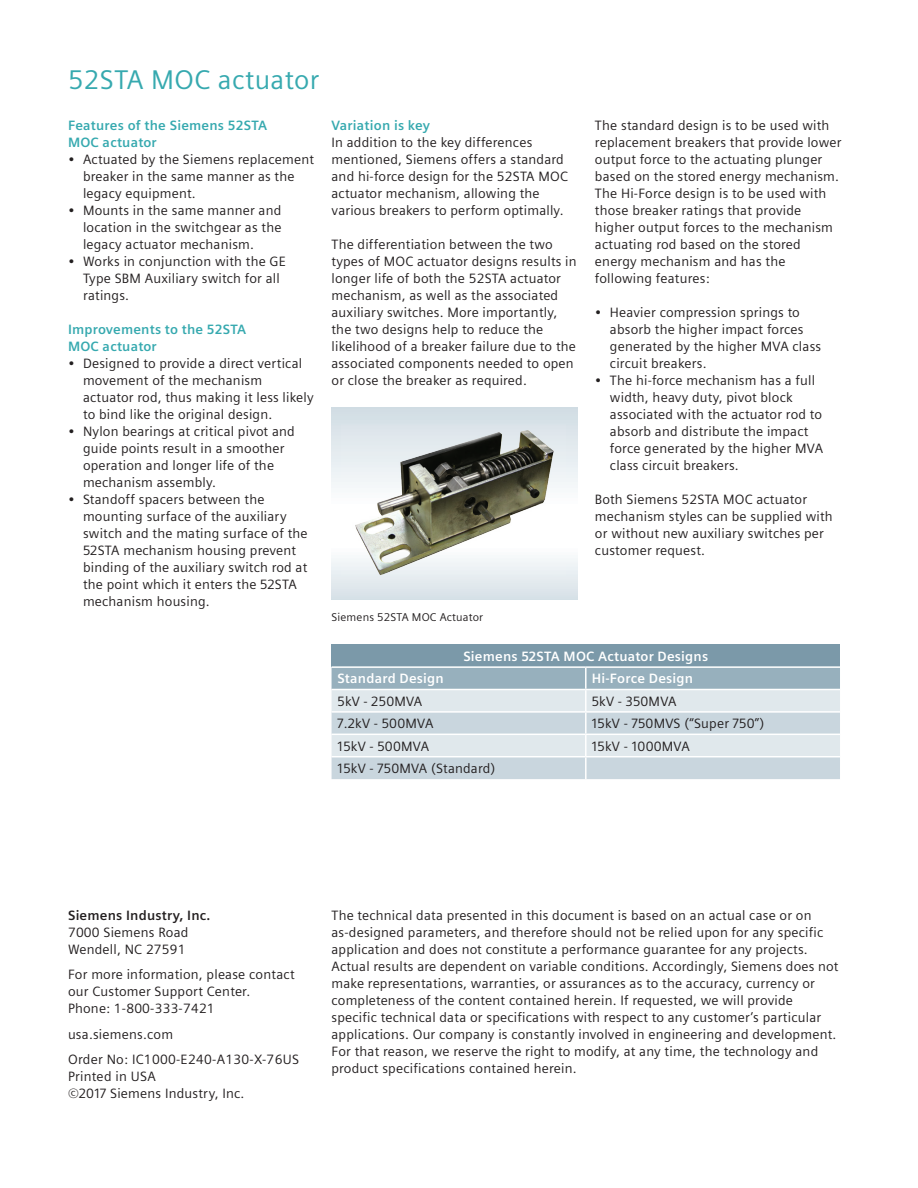
<style>
.page{position:relative;width:918px;height:1188px;background:#fff}
.page>*{position:absolute;margin:0;border:0;box-sizing:border-box;transform-origin:0 0}
._01__Headline__22pt{font:27px "Siemens Sans";letter-spacing:.015em;color:#36a9af}
._04__Copy___9pt{font:13.5px/17px "Siemens Sans";letter-spacing:.015em;color:#231f20}
._04__Copy___9pt_4mm{font:13.5px/17px "Siemens Sans";letter-spacing:.015em;color:#231f20}
.Bulleted_text{font:13.5px/17px "Siemens Sans";letter-spacing:.015em;color:#231f20}
._03__Body_text__9pt{font:13.5px "Siemens Sans";letter-spacing:.015em;color:#231f20}
._04__Copy___9pt-2{font:700 13.5px/17px "Siemens Sans";letter-spacing:.015em;color:#36a9af}
._03__Body_text__9pt-2{font:700 13.5px "Siemens Sans";letter-spacing:.015em;color:#fff}
._03__Body_text_headl{font:700 13.5px "Siemens Sans";letter-spacing:.015em;color:#231f20}
._04__Copy___9pt-3{font:11.25px "Siemens Sans";letter-spacing:.015em;color:#231f20}
.s1{font-weight:700;color:#36a9af}
</style>
<div class="page">
<div style="left:332px;top:645px;width:508px;height:22px;background:#7b99a9"></div>
<svg style="left:332px;top:668px;width:508px;height:111px;background:#c8d6dd"></svg>
<hr style="left:332px;top:666px;width:254px;height:2px;background:#fff">
<hr style="left:586px;top:666px;width:254px;height:2px;background:#fff">
<hr style="left:585px;top:668px;width:2px;height:21px;background:#fff">
<hr style="left:332px;top:689px;width:254px;height:1px;background:#fff">
<hr style="left:586px;top:689px;width:254px;height:1px;background:#fff">
<hr style="left:585px;top:690px;width:2px;height:21px;background:#fff">
<hr style="left:332px;top:711px;width:254px;height:2px;background:#fff">
<hr style="left:586px;top:711px;width:254px;height:2px;background:#fff">
<hr style="left:585px;top:713px;width:2px;height:21px;background:#fff">
<hr style="left:332px;top:734px;width:254px;height:1px;background:#fff">
<hr style="left:586px;top:734px;width:254px;height:1px;background:#fff">
<hr style="left:585px;top:735px;width:2px;height:21px;background:#fff">
<hr style="left:332px;top:756px;width:254px;height:1px;background:#fff">
<hr style="left:586px;top:756px;width:254px;height:1px;background:#fff">
<hr style="left:585px;top:757px;width:2px;height:22px;background:#fff">
<svg style="left:332px;top:407px;width:246px;height:192px;background:#dfe7ec"></svg>
<img style="left:341px;top:425px;width:225px;height:151px">
<p class="_01__Headline__22pt" style="left:68px;top:64px;width:253px">52STA MOC actuator</p>
<p class="_04__Copy___9pt-2" style="left:68px;top:117px;width:201px">Features of the Siemens 52STA<br>MOC actuator</p>
<p class="_04__Copy___9pt" style="left:83px;top:151px;width:232px;text-indent:-15px">• Actuated by the Siemens replacement breaker in the same manner as the legacy equipment.</p>
<p class="Bulleted_text" style="left:83px;top:202px;width:200px;text-align:justify;text-indent:-15px">• Mounts in the same manner and location in the switchgear as the legacy actuator mechanism.</p>
<p class="Bulleted_text" style="left:83px;top:253px;width:205px;text-indent:-15px">• Works in conjunction with the GE<br>Type SBM Auxiliary switch for all ratings.</p>
<p class="_04__Copy___9pt-2" style="left:68px;top:321px;width:180px">Improvements to the 52STA<br>MOC actuator</p>
<p class="Bulleted_text" style="left:83px;top:355px;width:232px;text-indent:-15px">• Designed to provide a direct vertical movement of the mechanism actuator rod, thus making it less likely to bind like the original design.</p>
<p class="Bulleted_text" style="left:83px;top:423px;width:213px;text-indent:-15px">• Nylon bearings at critical pivot and guide points result in a smoother operation and longer life of the mechanism assembly.</p>
<p class="Bulleted_text" style="left:83px;top:491px;width:226px;text-indent:-15px">• Standoff spacers between the mounting surface of the auxiliary switch and the mating surface of the<br>52STA mechanism housing prevent binding of the auxiliary switch rod at the point which it enters the 52STA mechanism housing.</p>
<p class="_04__Copy___9pt" style="left:332px;top:117px;width:238px"><span class="s1">Variation is key<br></span>In addition to the key differences mentioned, Siemens offers a standard and hi-force design for the 52STA MOC actuator mechanism, allowing the various breakers to perform optimally.</p>
<p class="_04__Copy___9pt" style="left:332px;top:236px;width:247px">The differentiation between the two types of MOC actuator designs results in longer life of both the 52STA actuator mechanism, as well as the associated auxiliary switches. More importantly, the two designs help to reduce the likelihood of a breaker failure due to the associated components needed to open or close the breaker as required.</p>
<p class="_04__Copy___9pt" style="left:595px;top:117px;width:248px">The standard design is to be used with replacement breakers that provide lower output force to the actuating plunger based on the stored energy mechanism.<br>The Hi-Force design is to be used with those breaker ratings that provide higher output forces to the mechanism actuating rod based on the stored energy mechanism and has the following features:</p>
<p class="Bulleted_text" style="left:610px;top:304px;width:213px;text-indent:-15px">• Heavier compression springs to absorb the higher impact forces generated by the higher MVA class circuit breakers.</p>
<p class="Bulleted_text" style="left:610px;top:372px;width:215px;text-indent:-15px">• The hi-force mechanism has a full width, heavy duty, pivot block associated with the actuator rod to absorb and distribute the impact force generated by the higher MVA class circuit breakers.</p>
<p class="_04__Copy___9pt" style="left:595px;top:491px;width:239px">Both Siemens 52STA MOC actuator mechanism styles can be supplied with or without new auxiliary switches per customer request.</p>
<p class="_04__Copy___9pt-3" style="left:332px;top:611px;width:153px">Siemens 52STA MOC Actuator</p>
<p class="_03__Body_text__9pt-2" style="left:463px;top:649px;width:246px">Siemens 52STA MOC Actuator Designs</p>
<p class="_03__Body_text__9pt-2" style="left:338px;top:671px;width:108px">Standard Design</p>
<p class="_03__Body_text__9pt-2" style="left:592px;top:671px;width:103px">Hi-Force Design</p>
<p class="_03__Body_text__9pt" style="left:338px;top:694px;width:86px">5kV - 250MVA</p>
<p class="_03__Body_text__9pt" style="left:592px;top:694px;width:86px">5kV - 350MVA</p>
<p class="_03__Body_text__9pt" style="left:338px;top:716px;width:97px">7.2kV - 500MVA</p>
<p class="_03__Body_text__9pt" style="left:592px;top:716px;width:174px">15kV - 750MVS (“Super 750”)</p>
<p class="_03__Body_text__9pt" style="left:338px;top:738px;width:93px">15kV - 500MVA</p>
<p class="_03__Body_text__9pt" style="left:592px;top:738px;width:99px">15kV - 1000MVA</p>
<p class="_03__Body_text__9pt" style="left:338px;top:761px;width:159px">15kV - 750MVA (Standard)</p>
<p class="_03__Body_text_headl" style="left:68px;top:907px;width:144px">Siemens Industry, Inc.</p>
<p class="_04__Copy___9pt_4mm" style="left:68px;top:924px;width:122px">7000 Siemens Road<br>Wendell, NC 27591</p>
<p class="_04__Copy___9pt_4mm" style="left:68px;top:966px;width:228px">For more information, please contact our Customer Support Center.<br>Phone: 1-800-333-7421</p>
<p class="_04__Copy___9pt_4mm" style="left:68px;top:1026px;width:107px">usa.siemens.com</p>
<p class="_04__Copy___9pt_4mm" style="left:68px;top:1051px;width:232px">Order No: IC1000-E240-A130-X-76US<br>Printed in USA<br>©2017 Siemens Industry, Inc.</p>
<p class="_04__Copy___9pt_4mm" style="left:332px;top:907px;width:509px">The technical data presented in this document is based on an actual case or on as-designed parameters, and therefore should not be relied upon for any specific application and does not constitute a performance guarantee for any projects.<br>Actual results are dependent on variable conditions. Accordingly, Siemens does not make representations, warranties, or assurances as to the accuracy, currency or completeness of the content contained herein. If requested, we will provide specific technical data or specifications with respect to any customer’s particular applications. Our company is constantly involved in engineering and development.<br>For that reason, we reserve the right to modify, at any time, the technology and product specifications contained herein.</p>
</div>
